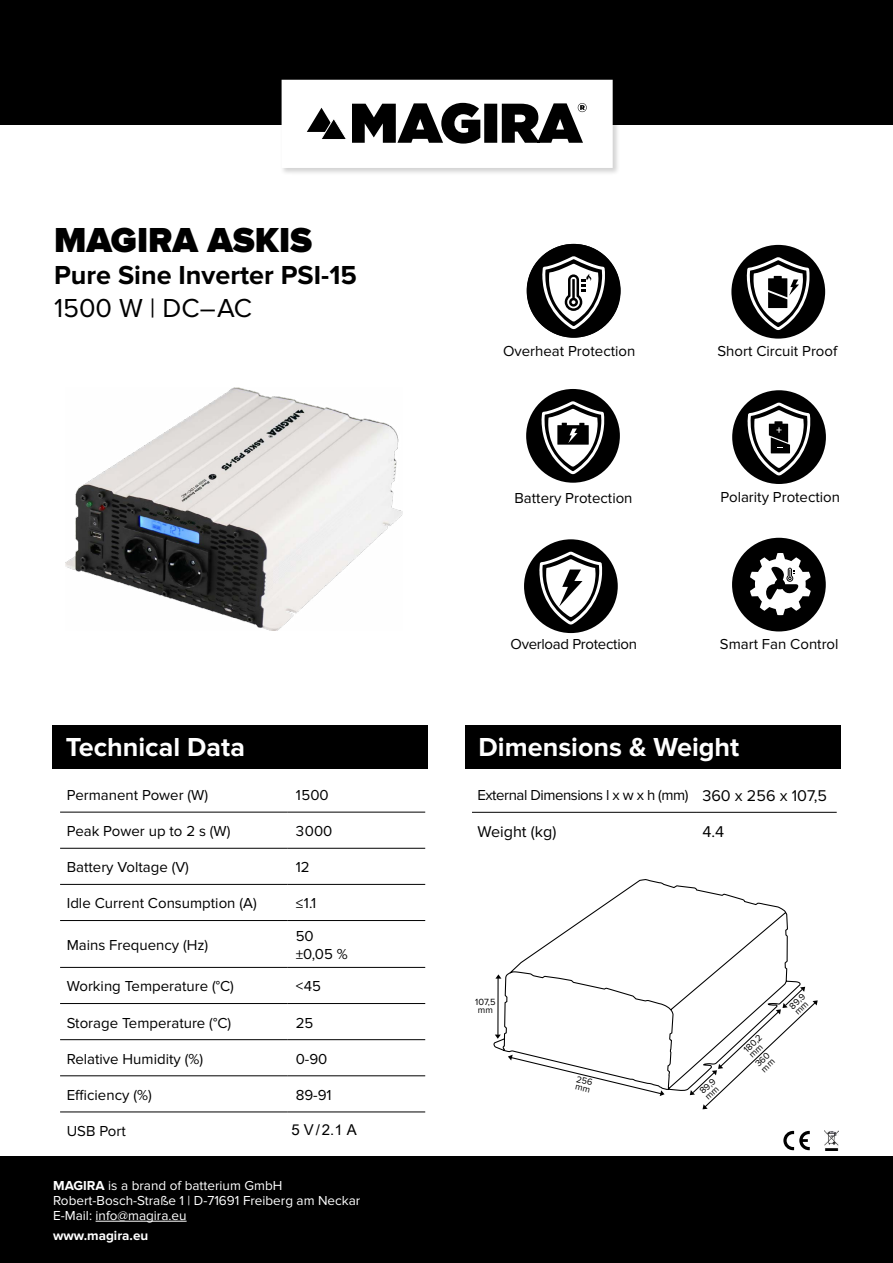
<style>
.page{position:relative;width:893px;height:1263px;background:#fff}
.page>*{position:absolute;margin:0;border:0;box-sizing:border-box;transform-origin:0 0}
.t1{font:900 36px "MAGIRA";color:#000}
.t2{font:700 27px "MAGIRA";color:#fff}
.t3{font:700 27px "MAGIRA";color:#000}
.t4{font:27px "MAGIRA";color:#000}
.t5{font:16.2px "MAGIRA";color:#000}
.t6{font:15px/18px "MAGIRA";color:#000}
.t7{font:15px "MAGIRA";letter-spacing:-.03em;color:#000}
.t8{font:15px "MAGIRA";letter-spacing:-.02em;color:#000}
.t9{font:15px "Arial Unicode MS";color:#000}
.t10{font:13.5px/15px "MAGIRA";color:#fff}
.t11{font:700 13.5px "MAGIRA";color:#fff}
.t12{font:9.3px/7.6px "MAGIRA";color:#000}
.s1{font-size:16.2px}
.s2{font-weight:700}
</style>
<div class="page">
<div style="left:0;top:0;width:893px;height:124px;background:#000"></div>
<div style="left:280px;top:78px;width:340px;height:97px;background:#000;opacity:.18"></div>
<div style="left:282px;top:80px;width:331px;height:88px;background:#fff"></div>
<div style="left:0;top:1157px;width:893px;height:106px;background:#000"></div>
<hr style="left:96px;top:1221px;width:91px;height:1px;background:#fff">
<svg style="left:307px;top:103px;width:280px;height:41px"></svg>
<img style="left:66px;top:388px;width:337px;height:243px">
<div style="left:732px;top:390px;width:94px;height:94px;background:#000;border-radius:50%"></div>
<div style="left:732px;top:538px;width:94px;height:93px;background:#000;border-radius:50%"></div>
<svg style="left:747px;top:403px;width:63px;height:72px"></svg>
<svg style="left:750px;top:553px;width:61px;height:62px"></svg>
<div style="left:524px;top:539px;width:94px;height:94px;background:#000;border-radius:50%"></div>
<svg style="left:539px;top:552px;width:63px;height:72px"></svg>
<div style="left:526px;top:389px;width:94px;height:94px;background:#000;border-radius:50%"></div>
<svg style="left:541px;top:401px;width:63px;height:73px"></svg>
<div style="left:527px;top:244px;width:94px;height:94px;background:#000;border-radius:50%"></div>
<svg style="left:542px;top:256px;width:63px;height:73px"></svg>
<div style="left:731px;top:245px;width:94px;height:94px;background:#000;border-radius:50%"></div>
<svg style="left:747px;top:257px;width:62px;height:73px"></svg>
<div style="left:465px;top:725px;width:376px;height:44px;background:#000"></div>
<div style="left:52px;top:725px;width:376px;height:44px;background:#000"></div>
<hr style="left:472px;top:812px;width:225px;height:1px;background:#000">
<hr style="left:697px;top:812px;width:140px;height:1px;background:#000">
<hr style="left:60px;top:812px;width:227px;height:1px;background:#000">
<hr style="left:60px;top:848px;width:227px;height:1px;background:#000">
<hr style="left:60px;top:884px;width:227px;height:1px;background:#000">
<hr style="left:60px;top:920px;width:227px;height:1px;background:#000">
<hr style="left:60px;top:967px;width:227px;height:1px;background:#000">
<hr style="left:60px;top:1003px;width:227px;height:1px;background:#000">
<hr style="left:60px;top:1039px;width:227px;height:1px;background:#000">
<hr style="left:60px;top:1075px;width:227px;height:1px;background:#000">
<hr style="left:60px;top:1112px;width:227px;height:1px;background:#000">
<hr style="left:287px;top:812px;width:138px;height:1px;background:#000">
<hr style="left:287px;top:848px;width:138px;height:1px;background:#000">
<hr style="left:287px;top:884px;width:138px;height:1px;background:#000">
<hr style="left:287px;top:920px;width:138px;height:1px;background:#000">
<hr style="left:287px;top:967px;width:138px;height:1px;background:#000">
<hr style="left:287px;top:1003px;width:138px;height:1px;background:#000">
<hr style="left:287px;top:1039px;width:138px;height:1px;background:#000">
<hr style="left:287px;top:1075px;width:138px;height:1px;background:#000">
<hr style="left:287px;top:1112px;width:138px;height:1px;background:#000">
<svg style="left:783px;top:1131px;width:27px;height:19px"></svg>
<img style="left:825px;top:1130px;width:14px;height:20px">
<svg style="left:493px;top:879px;width:308px;height:217px"></svg>
<svg style="left:690px;top:987px;width:128px;height:122px"></svg>
<h1 class="t1" style="left:54px;top:219px;width:260px">MAGIRA ASKIS</h1>
<h2 class="t3" style="left:54px;top:260px;width:304px">Pure Sine Inverter PSI-15</h2>
<h2 class="t4" style="left:54px;top:292px;width:200px">1500 W | DC– AC</h2>
<p class="t6" style="left:503px;top:342px;width:134px">Overheat Protection</p>
<p class="t6" style="left:717px;top:342px;width:121px">Short Circuit Proof</p>
<p class="t6" style="left:514px;top:489px;width:120px">Battery Protection</p>
<p class="t6" style="left:720px;top:488px;width:121px">Polarity Protection</p>
<p class="t8" style="left:511px;top:635px;width:128px">Overload Protection</p>
<p class="t6" style="left:720px;top:635px;width:120px">Smart Fan Control</p>
<h2 class="t2" style="left:66px;top:732px;width:181px">Technical Data</h2>
<h2 class="t2" style="left:479px;top:732px;width:262px">Dimensions &amp; Weight</h2>
<p class="t7" style="left:477px;top:786px;width:351px">External Dimensions l x w x h (mm) <span class="s1">360 x 256 x 107,5</span></p>
<p class="t5" style="left:477px;top:822px;width:81px">Weight (kg)</p>
<p class="t5" style="left:702px;top:822px;width:23px">4.4</p>
<p class="t6" style="left:67px;top:786px;width:143px">Permanent Power (W)</p>
<p class="t6" style="left:296px;top:786px;width:35px">1 500</p>
<p class="t6" style="left:67px;top:822px;width:165px">Peak Power up to 2 s (W)</p>
<p class="t6" style="left:296px;top:822px;width:38px">3 000</p>
<p class="t6" style="left:67px;top:858px;width:124px">Battery Voltage (V)</p>
<p class="t6" style="left:296px;top:858px;width:15px">12</p>
<p class="t6" style="left:67px;top:895px;width:191px">Idle Current Consumption (A)</p>
<p class="t6" style="left:296px;top:895px;width:22px">≤ 1.1</p>
<p class="t6" style="left:67px;top:936px;width:143px">Mains Frequency (Hz)</p>
<p class="t6" style="left:296px;top:927px;width:54px">50 ±0,05 %</p>
<p class="t6" style="left:67px;top:978px;width:169px">Working Temperature (°C)</p>
<p class="t6" style="left:296px;top:978px;width:27px">&lt; 45</p>
<p class="t6" style="left:67px;top:1014px;width:166px">Storage Temperature (°C)</p>
<p class="t6" style="left:296px;top:1014px;width:19px">25</p>
<p class="t6" style="left:67px;top:1050px;width:138px">Relative Humidity (%)</p>
<p class="t6" style="left:296px;top:1050px;width:33px">0-90</p>
<p class="t6" style="left:67px;top:1086px;width:86px">Efficiency (%)</p>
<p class="t6" style="left:296px;top:1086px;width:38px">89-91</p>
<p class="t6" style="left:67px;top:1122px;width:61px">USB Port</p>
<p class="t9" style="left:291px;top:1119px;width:67px">5 V/2.1 A</p>
<p class="t12" style="left:788px;top:1004px;width:20px;rotate:-43deg">89,9 mm</p>
<p class="t12" style="left:475px;top:998px;width:22px">107,5 mm</p>
<p class="t12" style="left:743px;top:1048px;width:23px;rotate:-43deg">180,2 mm</p>
<p class="t12" style="left:754px;top:1062px;width:18px;rotate:-43deg">360 mm</p>
<p class="t12" style="left:577px;top:1075px;width:18px;rotate:13deg">256 mm</p>
<p class="t12" style="left:699px;top:1089px;width:20px;rotate:-43deg">89,9 mm</p>
<p class="t10" style="left:53px;top:1178px;width:309px"><span class="s2">MAGIRA</span> is a brand of batterium GmbH<br>Robert-Bosch-Straße 1 | D-71691 Freiberg am Neckar<br>E-Mail: info@magira.eu</p>
<p class="t11" style="left:53px;top:1227px;width:97px">www.magira.eu</p>
</div>
